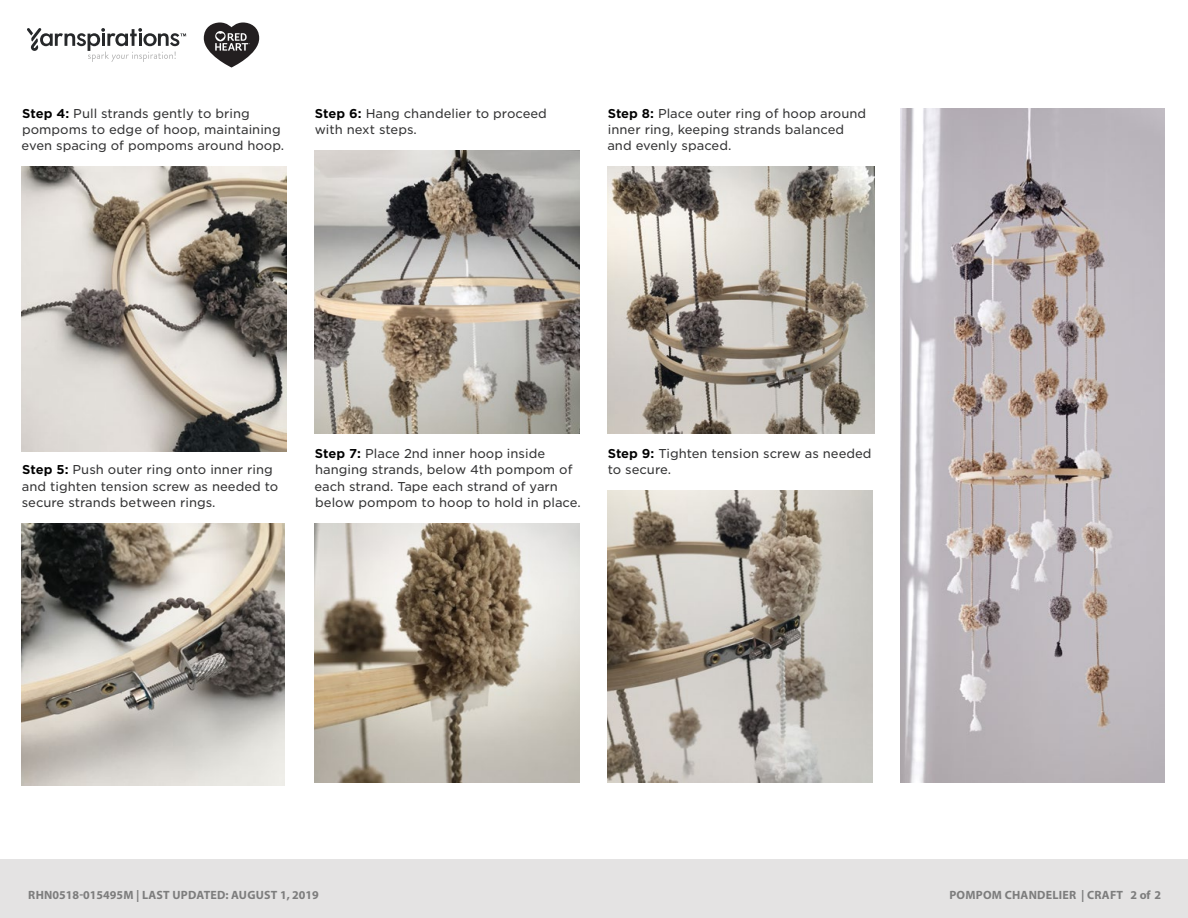
<style>
.page{position:relative;width:1188px;height:918px;background:#fff}
.page>*{position:absolute;margin:0;border:0;box-sizing:border-box;transform-origin:0 0}
.t1{font:12.3px/16.2px "Gotham S Sm";color:#333334}
.t2{font:700 12px "Myriad Pro";letter-spacing:.02em;color:#7d7d7d}
.t3{font:10.8px "Gotham S Sm";color:#58595b}
.t4{font:9.3px "Gotham";letter-spacing:.02em;color:#58595b}
.s1{font-weight:700;color:#000}
.s2{font-weight:500}
</style>
<div class="page">
<img style="left:22px;top:167px;width:265px;height:284px">
<img style="left:22px;top:523px;width:263px;height:262px">
<img style="left:315px;top:150px;width:264px;height:284px">
<img style="left:315px;top:523px;width:264px;height:259px">
<img style="left:607px;top:167px;width:268px;height:266px">
<img style="left:607px;top:491px;width:265px;height:291px">
<img style="left:900px;top:109px;width:265px;height:673px">
<div style="left:0;top:860px;width:1188px;height:58px;background:#e4e3e3"></div>
<svg style="left:27px;top:28px;width:159px;height:34px"></svg>
<svg style="left:204px;top:22px;width:55px;height:46px"></svg>
<p class="t1" style="left:22px;top:105px;width:264px"><span class="s1">Step 4:</span> Pull strands gently to bring pompoms to edge of hoop, maintaining even spacing of pompoms around hoop.</p>
<p class="t1" style="left:315px;top:105px;width:234px"><span class="s1">Step 6:</span> Hang chandelier to proceed with next steps.</p>
<p class="t1" style="left:607px;top:105px;width:260px"><span class="s1">Step 8:</span> Place outer ring of hoop around inner ring, keeping strands balanced and evenly spaced.</p>
<p class="t1" style="left:22px;top:462px;width:258px"><span class="s1">Step 5:</span> Push outer ring onto inner ring and tighten tension screw as needed to secure strands between rings.</p>
<p class="t1" style="left:314px;top:445px;width:268px"><span class="s1">Step 7:</span> Place 2nd inner hoop inside hanging strands, below 4th pompom of each strand. Tape each strand of yarn below pompom to hoop to hold in place.</p>
<p class="t1" style="left:608px;top:445px;width:265px"><span class="s1">Step 9:</span> Tighten tension screw as needed to secure.</p>
<p class="t4" style="left:22px;top:886px;width:99px">©2018 Coats &amp; Clark</p>
<p class="t3" style="left:1100px;top:884px;width:66px">Page <span class="s2">2</span> of <span class="s2">2</span></p>
<p class="t2" style="left:28px;top:887px;width:292px">RHN0518-015495M | LAST UPDATED: AUGUST 1, 2019</p>
<p class="t2" style="left:949px;top:887px;width:213px">POMPOM CHANDELIER | CRAFT 2 of 2</p>
</div>
